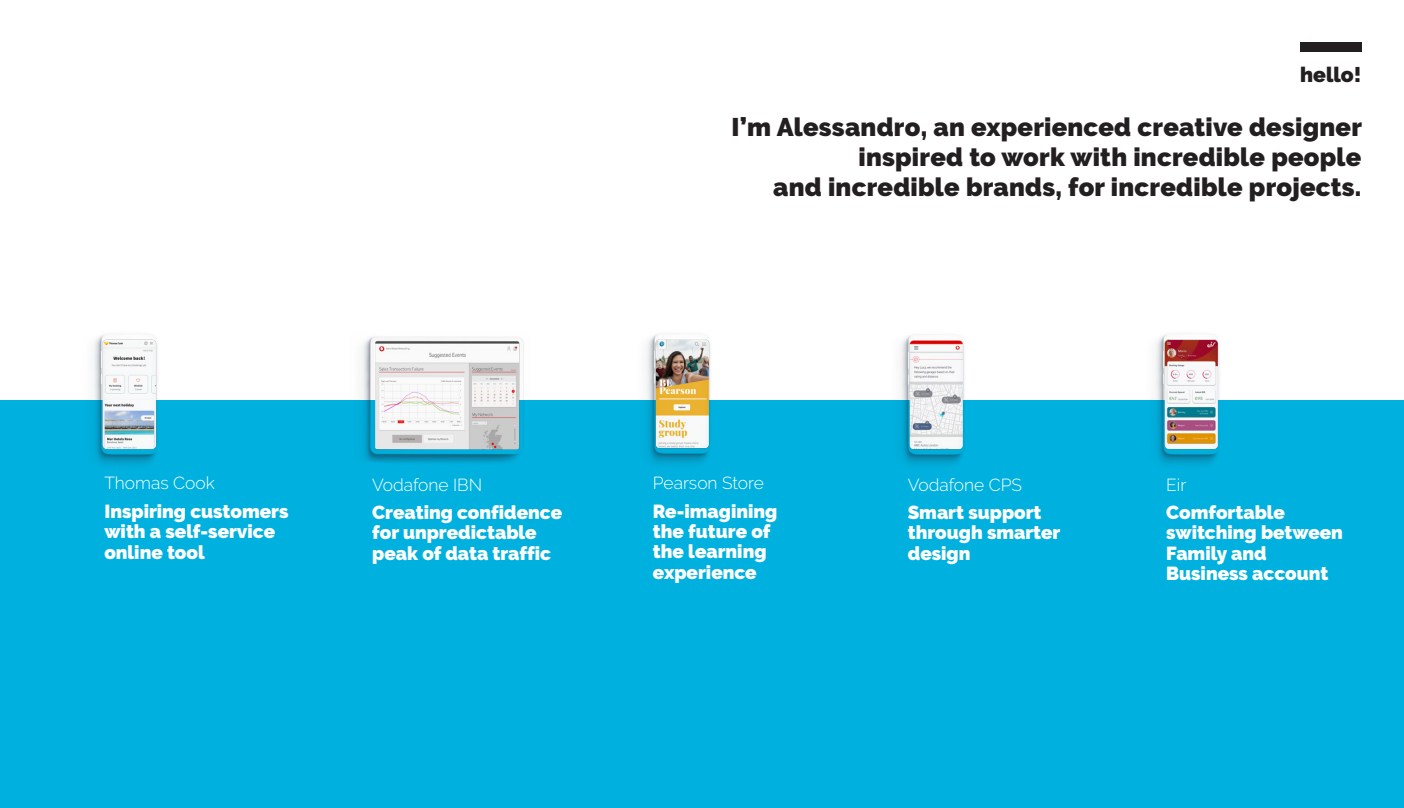
<style>
.page{position:relative;width:1404px;height:808px;background:#fff}
.page>*{position:absolute;margin:0;border:0;box-sizing:border-box;transform-origin:0 0}
.t1{font:900 25.5px/30px "Raleway";letter-spacing:.01em;color:#231f20;text-align:right}
.t2{font:900 21px "Raleway";color:#231f20}
.t3{font:900 18.9px/20.2px "Raleway";color:#fff}
.t4{font:300 17.4px "Raleway";color:#fff}
</style>
<div class="page">
<div style="left:0;top:401px;width:1403px;height:407px;background:#00b1df"></div>
<div style="left:1299px;top:43px;width:62px;height:9px;background:#231f20"></div>
<img style="left:623px;top:334px;width:111px;height:130px">
<img style="left:1131px;top:334px;width:112px;height:131px">
<img style="left:349px;top:336px;width:181px;height:127px">
<img style="left:891px;top:335px;width:97px;height:130px">
<img style="left:72px;top:334px;width:107px;height:131px">
<p class="t2" style="left:1299px;top:63px;width:63px">hello!</p>
<p class="t1" style="left:731px;top:112px;width:632px">I’m Alessandro, an experienced creative designer</p>
<p class="t1" style="left:773px;top:142px;width:589px">inspired to work with incredible people<br>and incredible brands, for incredible projects.</p>
<p class="t4" style="left:104px;top:473px;width:112px">Thomas Cook</p>
<p class="t3" style="left:104px;top:501px;width:186px">Inspiring customers with a self-service online tool</p>
<p class="t4" style="left:372px;top:474px;width:111px">Vodafone IBN</p>
<p class="t3" style="left:372px;top:502px;width:191px">Creating confidence for unpredictable peak of data traffic</p>
<p class="t4" style="left:653px;top:473px;width:112px">Pearson Store</p>
<p class="t3" style="left:653px;top:501px;width:126px">Re-imagining the future of the learning experience</p>
<p class="t4" style="left:907px;top:474px;width:116px">Vodafone CPS</p>
<p class="t3" style="left:907px;top:502px;width:154px">Smart support through smarter design</p>
<p class="t4" style="left:1166px;top:474px;width:22px">Eir</p>
<p class="t3" style="left:1166px;top:502px;width:178px">Comfortable switching between<br>Family and<br>Business account</p>
</div>
